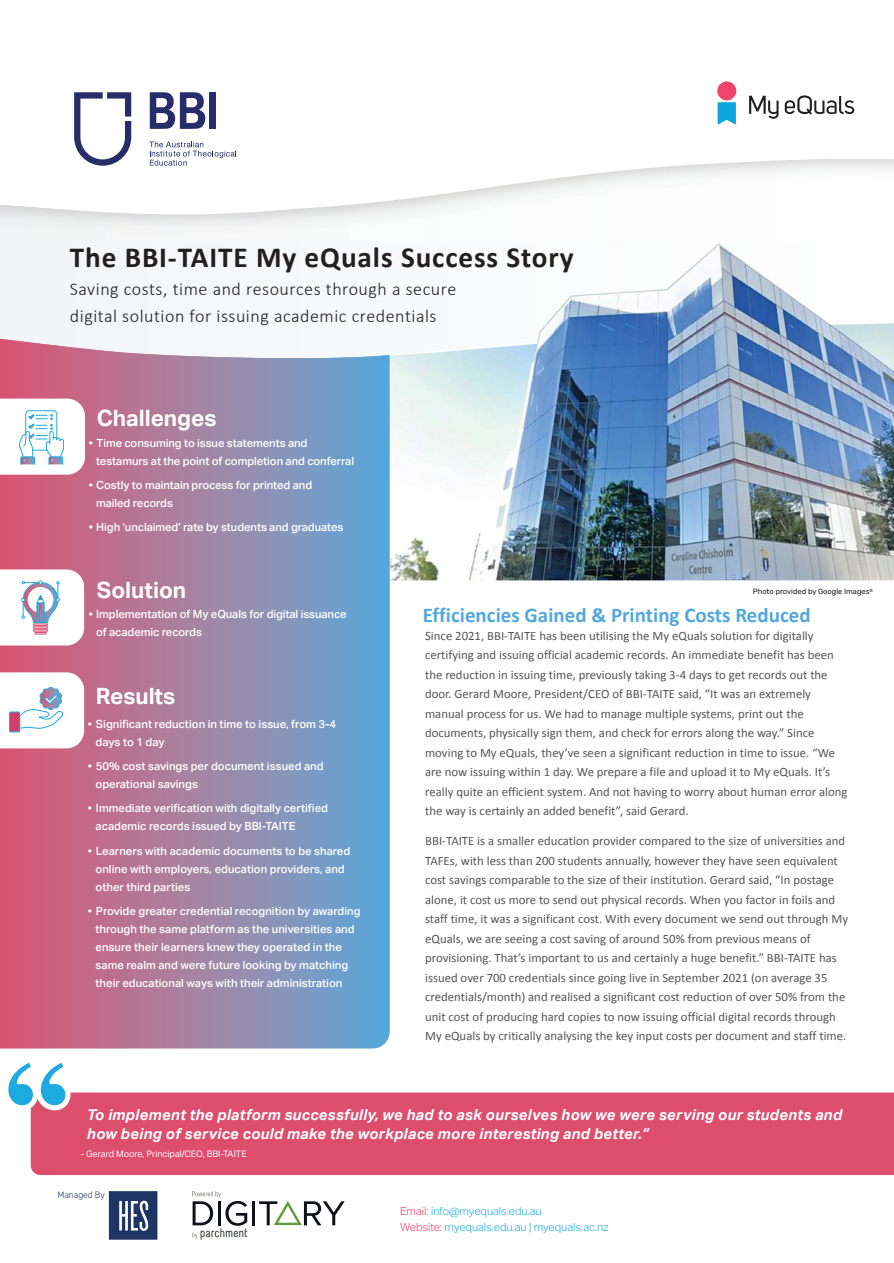
<style>
.page{position:relative;width:894px;height:1263px;background:#fff}
.page>*{position:absolute;margin:0;border:0;box-sizing:border-box;transform-origin:0 0}
.t1{font:700 29.25px "Calibri";letter-spacing:.03em;color:#231f1f}
.t2{font:700 22.5px "Aktiv Grotesk";color:#fff}
.t3{font:700 21px "Calibri";color:#52a7dd}
.t4{font:300 18px/27.8px "Calibri";letter-spacing:.03em;color:#231f1f}
.t5{font:italic 700 15px/19.5px "Aktiv Grotesk";letter-spacing:.015em;color:#fff}
.t6{font:12.75px/19.5px "Calibri";color:#555}
.t7{font:500 11.25px/18px "Aktiv Grotesk";color:#fff}
.t8{font:300 11.1px/16px "Aktiv Grotesk";color:#19aae1}
.t9{font:300 9.3px "DIN2014";color:#1d3465}
.t10{font:9px "Aktiv Grotesk";color:#fff}
.t11{font:7.5px "Rubik";color:#231f1f}
.s1{color:#ee3d6c}
</style>
<div class="page">
<img style="left:0;top:358px;width:389px;height:690px">
<img style="left:0;top:215px;width:398px;height:143px">
<img style="left:390px;top:244px;width:503px;height:336px">
<svg style="left:0;top:86px;width:893px;height:129px"></svg>
<svg style="left:748px;top:96px;width:30px;height:23px"></svg>
<svg style="left:784px;top:95px;width:69px;height:20px"></svg>
<div style="left:717px;top:81px;width:19px;height:19px;background:#ef456c;border-radius:50%"></div>
<svg style="left:717px;top:102px;width:18px;height:22px"></svg>
<svg style="left:0;top:398px;width:85px;height:76px"></svg>
<svg style="left:0;top:569px;width:84px;height:76px"></svg>
<svg style="left:0;top:672px;width:84px;height:76px"></svg>
<div style="left:10px;top:712px;width:10px;height:20px;background:#d43d6b"></div>
<div style="left:9px;top:711px;width:11px;height:21px;border:1px solid #1daae1"></div>
<hr style="left:252px;top:1201px;width:3px;height:24px;background:#101018">
<svg style="left:259px;top:1201px;width:85px;height:24px"></svg>
<svg style="left:192px;top:1191px;width:55px;height:48px"></svg>
<svg style="left:109px;top:1191px;width:48px;height:48px;background:#455880"></svg>
<svg style="left:150px;top:92px;width:55px;height:37px"></svg>
<div style="left:209px;top:92px;width:6px;height:37px;background:#272d69"></div>
<svg style="left:149px;top:141px;width:87px;height:25px"></svg>
<svg style="left:74px;top:92px;width:57px;height:74px"></svg>
<svg style="left:536px;top:244px;width:295px;height:101px"></svg>
<div style="left:31px;top:1092px;width:862px;height:83px;background:#dd4d6e"></div>
<svg style="left:8px;top:1062px;width:62px;height:48px"></svg>
<h1 class="t1" style="left:70px;top:246px;width:505px">The BBI-TAITE My eQuals Success Story</h1>
<h3 class="t4" style="left:70px;top:276px;width:388px">Saving costs, time and resources through a secure digital solution for issuing academic credentials</h3>
<h2 class="t2" style="left:97px;top:410px;width:121px">Challenges</h2>
<p class="t7" style="left:96px;top:435px;width:259px;text-indent:-7px">ï Time consuming to issue statements and testamurs at the point of completion and conferral</p>
<p class="t7" style="left:96px;top:477px;width:217px;text-indent:-7px">ï Costly to maintain process for printed and mailed records</p>
<p class="t7" style="left:89px;top:519px;width:256px">ï High ëunclaimedí rate by students and graduates</p>
<h2 class="t2" style="left:97px;top:581px;width:91px">Solution</h2>
<p class="t7" style="left:96px;top:606px;width:252px;text-indent:-7px">ï Implementation of My eQuals for digital issuance of academic records</p>
<h2 class="t2" style="left:96px;top:687px;width:81px">Results</h2>
<p class="t7" style="left:95px;top:716px;width:242px;text-indent:-8px">ï Significant reduction in time to issue, from 3-4 days to 1 day</p>
<p class="t7" style="left:95px;top:758px;width:229px;text-indent:-8px">ï 50% cost savings per document issued and operational savings</p>
<p class="t7" style="left:95px;top:800px;width:234px;text-indent:-8px">ï Immediate verification with digitally certified academic records issued by BBI-TAITE</p>
<p class="t7" style="left:95px;top:842px;width:256px;text-indent:-8px">ï Learners with academic documents to be shared online with employers, education providers, and other third parties</p>
<p class="t7" style="left:95px;top:902px;width:266px;text-indent:-8px">ï Provide greater credential recognition by awarding through the same platform as the universities and ensure their learners knew they operated in the same realm and were future looking by matching their educational ways with their administration</p>
<p class="t11" style="left:752px;top:589px;width:122px">Photo provided by Google Images<sup>Æ</sup></p>
<h3 class="t3" style="left:423px;top:606px;width:389px">Efficiencies Gained &amp; Printing Costs Reduced</h3>
<p class="t6" style="left:425px;top:626px;width:424px">Since 2021, BBI-TAITE has been utilising the My eQuals solution for digitally certifying and issuing official academic records. An immediate benefit has been the reduction in issuing time, previously taking 3-4 days to get records out the door. Gerard Moore, President/CEO of BBI-TAITE said, ìIt was an extremely manual process for us. We had to manage multiple systems, print out the documents, physically sign them, and check for errors along the way.î Since moving to My eQuals, theyíve seen a significant reduction in time to issue. ìWe are now issuing within 1 day. We prepare a file and upload it to My eQuals. Itís really quite an efficient system. And not having to worry about human error along the way is certainly an added benefitî, said Gerard.</p>
<p class="t6" style="left:425px;top:832px;width:424px">BBI-TAITE is a smaller education provider compared to the size of universities and TAFEs, with less than 200 students annually, however they have seen equivalent cost savings comparable to the size of their institution. Gerard said, ìIn postage alone, it cost us more to send out physical records. When you factor in foils and staff time, it was a significant cost. With every document we send out through My eQuals, we are seeing a cost saving of around 50% from previous means of provisioning. Thatís important to us and certainly a huge benefit.î BBI-TAITE has issued over 700 credentials since going live in September 2021 (on average 35 credentials/month) and realised a significant cost reduction of over 50% from the unit cost of producing hard copies to now issuing official digital records through My eQuals by critically analysing the key input costs per document and staff time.</p>
<p class="t5" style="left:87px;top:1106px;width:756px">To implement the platform successfully, we had to ask ourselves how we were serving our students and how being of service could make the workplace more interesting and better.î</p>
<p class="t10" style="left:81px;top:1150px;width:167px">- Gerard Moore, Principal/CEO, BBI-TAITE</p>
<p class="t9" style="left:57px;top:1191px;width:49px">Managed By</p>
<p class="t8" style="left:400px;top:1203px;width:210px"><span class="s1">Email:</span> info@myequals.edu.au<br><span class="s1">Website:</span> myequals.edu.au | myequals.ac.nz</p>
</div>
